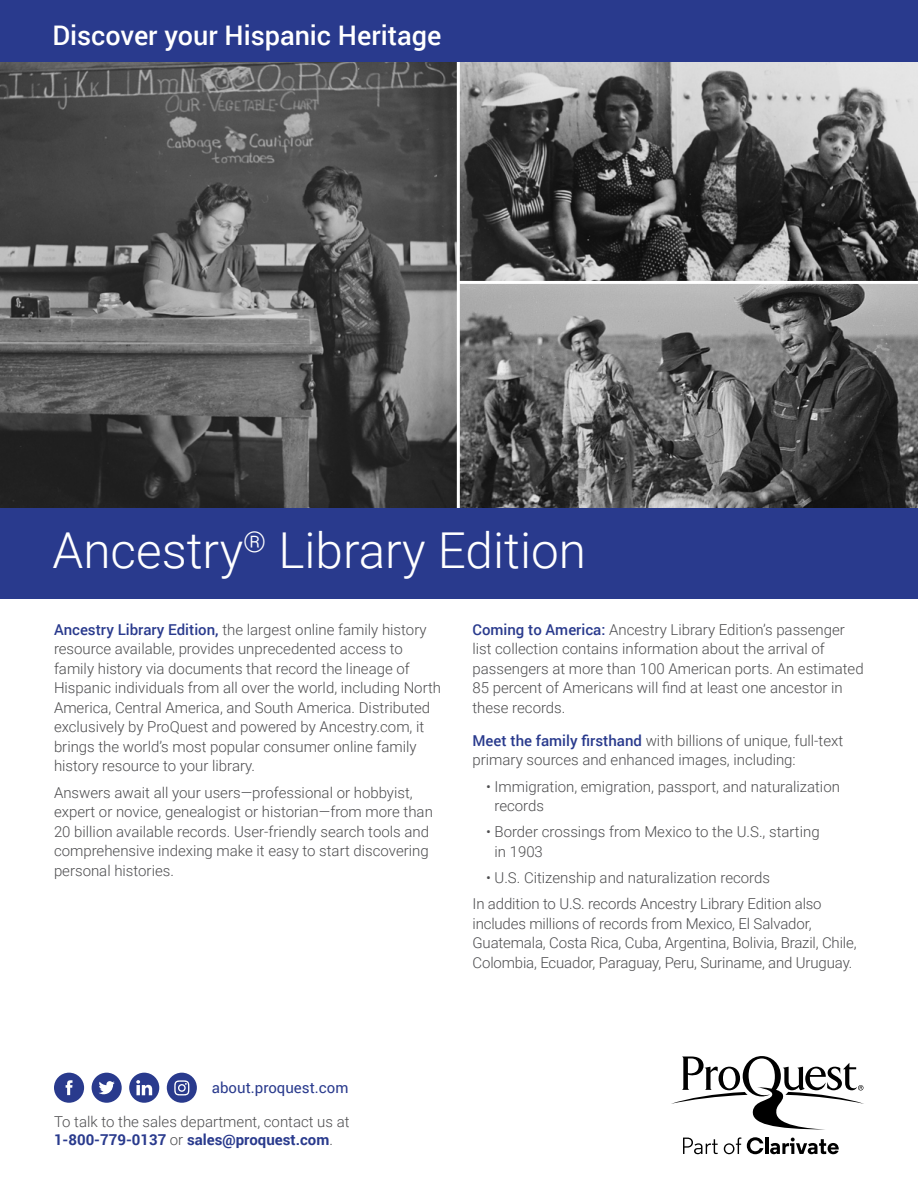
<style>
.page{position:relative;width:918px;height:1188px;background:#fff}
.page>*{position:absolute;margin:0;border:0;box-sizing:border-box;transform-origin:0 0}
.t1{font:300 49.5px "Roboto";color:#fff}
.t2{font:500 27px "Roboto";color:#fff}
.t3{font:300 15px/19.5px "Roboto";color:#4d4d4f}
.t4{font:15px "Roboto";color:#293a8d}
.s1{font-weight:500;color:#293a8d}
.s2{font-weight:700;color:#293a8d}
</style>
<div class="page">
<img style="left:460px;top:61px;width:458px;height:447px">
<img style="left:0;top:61px;width:457px;height:447px">
<div style="left:0;top:508px;width:918px;height:91px;background:#293a8d"></div>
<div style="left:0;top:0;width:918px;height:61px;background:#293a8d"></div>
<div style="left:54px;top:1073px;width:30px;height:30px;background:#293a8d;border-radius:50%"></div>
<svg style="left:66px;top:1080px;width:7px;height:15px"></svg>
<div style="left:92px;top:1073px;width:30px;height:30px;background:#293a8d;border-radius:50%"></div>
<svg style="left:99px;top:1081px;width:16px;height:13px"></svg>
<div style="left:167px;top:1073px;width:30px;height:30px;background:#293a8d;border-radius:50%"></div>
<svg style="left:174px;top:1080px;width:15px;height:15px"></svg>
<div style="left:129px;top:1073px;width:30px;height:30px;background:#293a8d;border-radius:50%"></div>
<svg style="left:136px;top:1080px;width:16px;height:15px"></svg>
<svg style="left:671px;top:1056px;width:193px;height:73px"></svg>
<svg style="left:683px;top:1138px;width:35px;height:16px"></svg>
<svg style="left:724px;top:1137px;width:17px;height:17px"></svg>
<svg style="left:747px;top:1137px;width:16px;height:17px"></svg>
<hr style="left:765px;top:1138px;width:3px;height:16px;background:#000">
<svg style="left:770px;top:1138px;width:69px;height:16px"></svg>
<hr style="left:458px;top:281px;width:460px;height:3px;background:#fff">
<h2 class="t2" style="left:52px;top:16px;width:390px">Discover your Hispanic Heritage</h2>
<h1 class="t1" style="left:52px;top:516px;width:535px">Ancestry<sup>®</sup> Library Edition</h1>
<p class="t3" style="left:54px;top:619px;width:389px"><span class="s1">Ancestry Library Edition,</span> the largest online family history resource available, provides unprecedented access to family history via documents that record the lineage of Hispanic individuals from all over the world, including North America, Central America, and South America. Distributed exclusively by ProQuest and powered by Ancestry.com, it brings the world’s most popular consumer online family history resource to your library.</p>
<p class="t3" style="left:54px;top:782px;width:380px">Answers await all your users—professional or hobbyist, expert or novice, genealogist or historian—from more than 20 billion available records. User-friendly search tools and comprehensive indexing make it easy to start discovering personal histories.</p>
<p class="t3" style="left:472px;top:619px;width:393px"><span class="s1">Coming to America:</span> Ancestry Library Edition’s passenger list collection contains information about the arrival of passengers at more than 100 American ports. An estimated 85 percent of Americans will find at least one ancestor in these records.</p>
<p class="t3" style="left:472px;top:730px;width:372px"><span class="s1">Meet the family firsthand</span> with billions of unique, full-text primary sources and enhanced images, including:</p>
<p class="t3" style="left:494px;top:776px;width:347px;text-indent:-8px">• Immigration, emigration, passport, and naturalization records</p>
<p class="t3" style="left:494px;top:822px;width:327px;text-indent:-8px">• Border crossings from Mexico to the U.S., starting in 1903</p>
<p class="t3" style="left:472px;top:864px;width:351px;line-height:26.2px;text-indent:14px">• U.S. Citizenship and naturalization records<br>In addition to U.S. records Ancestry Library Edition also</p>
<p class="t3" style="left:472px;top:913px;width:386px">includes millions of records from Mexico, El Salvador,<br>Guatemala, Costa Rica, Cuba, Argentina, Bolivia, Brazil, Chile,<br>Colombia, Ecuador, Paraguay, Peru, Suriname, and Uruguay.</p>
<p class="t4" style="left:212px;top:1077px;width:138px">about.proquest.com</p>
<p class="t3" style="left:54px;top:1112px;width:297px;line-height:18px">To talk to the sales department, contact us at<br><span class="s2">1-800-779-0137</span> or <span class="s2">sales@proquest.com</span>.</p>
</div>
